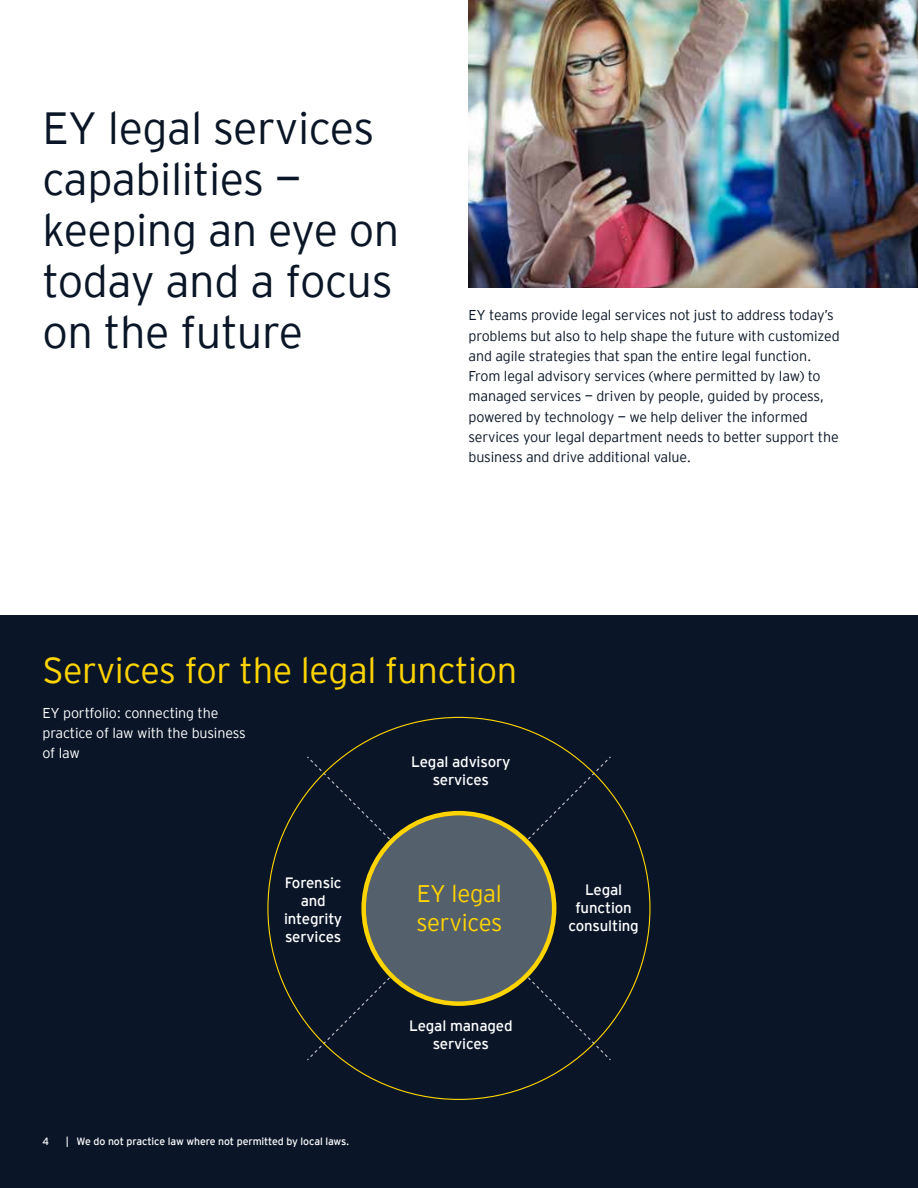
<style>
.page{position:relative;width:918px;height:1188px;background:#fff}
.page>*{position:absolute;margin:0;border:0;box-sizing:border-box;transform-origin:0 0}
.t1{font:300 45px/51px "EY Interstate";letter-spacing:-.01em;color:#0a1627}
.t2{font:300 36px "EY Interstate";letter-spacing:-.01em;color:#ffd400}
.t3{font:300 24px/28.8px "EY Interstate";letter-spacing:-.01em;color:#ffd400}
.t4{font:15px/18px "EY Interstate";letter-spacing:-.01em;color:#fff;text-align:center}
.t5{font:300 14.25px/20.2px "EY Interstate";letter-spacing:-.01em;color:#0a1627}
.t6{font:300 14.25px/20.2px "EY Interstate";letter-spacing:-.01em;color:#fff}
.t7{font:10.5px "EY Interstate";letter-spacing:-.01em;color:#fff}
</style>
<div class="page">
<div style="left:0;top:616px;width:918px;height:572px;background:#0a1627"></div>
<svg style="left:308px;top:759px;width:301px;height:300px"></svg>
<div style="left:364px;top:813px;width:190px;height:191px;background:#54606b;border-radius:50%"></div>
<div style="left:361px;top:811px;width:195px;height:195px;border:4px solid #ffd400;border-radius:50%"></div>
<img style="left:469px;top:0;width:449px;height:288px">
<h1 class="t1" style="left:43px;top:100px;width:358px">EY legal services capabilities — keeping an eye on today and a focus on the future</h1>
<p class="t5" style="left:469px;top:304px;width:373px">EY teams provide legal services not just to address today’s problems but also to help shape the future with customized and agile strategies that span the entire legal function.<br>From legal advisory services (where permitted by law) to managed services — driven by people, guided by process, powered by technology — we help deliver the informed services your legal department needs to better support the business and drive additional value.</p>
<h2 class="t2" style="left:43px;top:644px;width:476px">Services for the legal function</h2>
<p class="t6" style="left:43px;top:702px;width:205px">EY portfolio: connecting the practice of law with the business of law</p>
<p class="t4" style="left:411px;top:752px;width:101px">Legal advisory services</p>
<p class="t4" style="left:284px;top:873px;width:60px">Forensic and integrity services</p>
<h3 class="t3" style="left:416px;top:877px;width:87px">EY legal services</h3>
<p class="t4" style="left:409px;top:1016px;width:105px">Legal managed services</p>
<p class="t7" style="left:43px;top:1133px;width:8px">4</p>
<p class="t7" style="left:66px;top:1133px;width:285px">| We do not practice law where not permitted by local laws.</p>
<p class="t4" style="left:568px;top:880px;width:72px">Legal function consulting</p>
</div>
